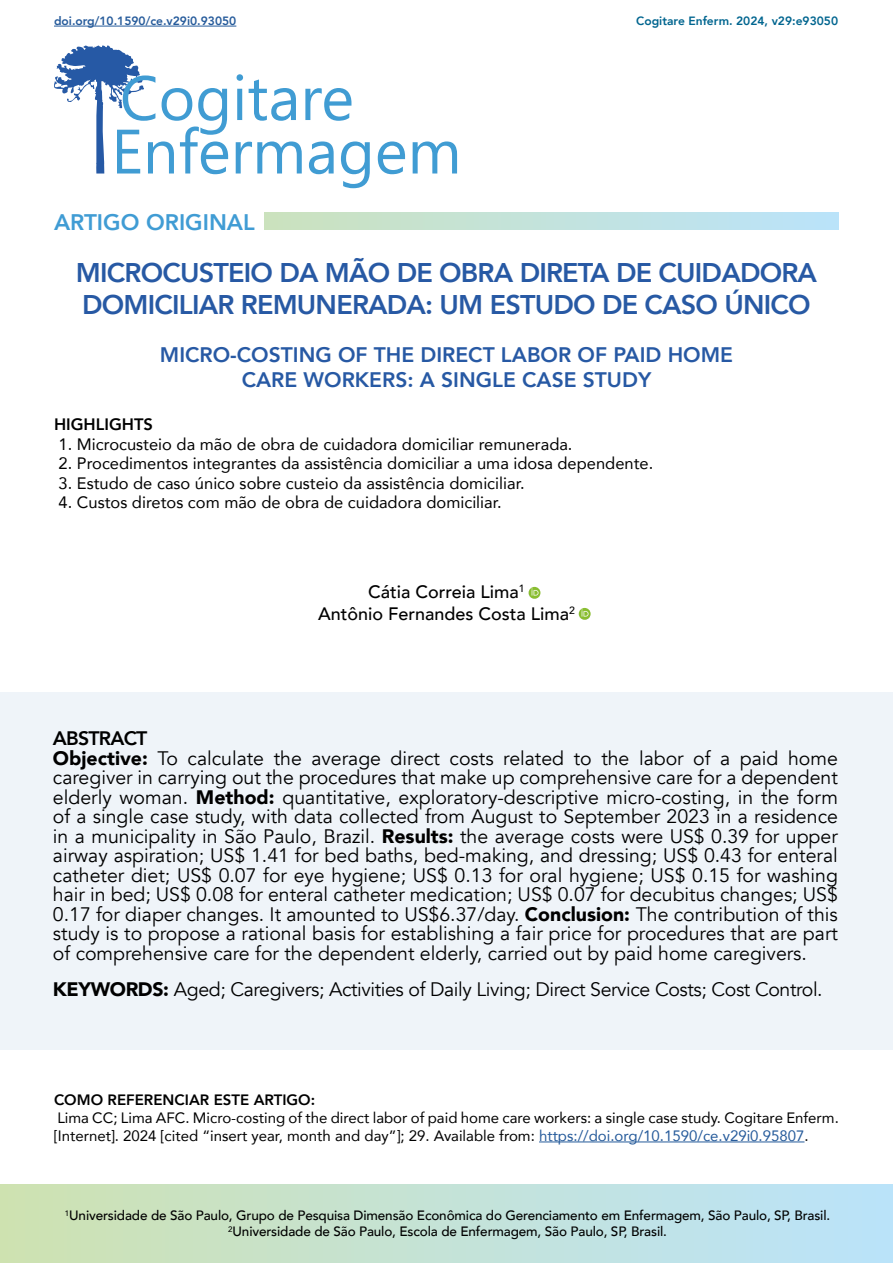
<style>
.page{position:relative;width:893px;height:1263px;background:#fff}
.page>*{position:absolute;margin:0;border:0;box-sizing:border-box;transform-origin:0 0}
.t1{font:800 27px/32.4px "Avenir";letter-spacing:-.03em;color:#2759a4}
.t2{font:800 22.5px "Avenir";color:#409cd4}
.t3{font:800 21px/25.2px "Avenir";color:#2759a4;text-align:center}
.t4{font:19.5px/19.5px "Avenir";color:#000}
.t5{font:19.5px "Avenir";letter-spacing:-.02em;color:#000}
.t6{font:500 18px/21.6px "Avenir";color:#000;text-align:center}
.t7{font:16.5px "Avenir";color:#000}
.t8{font:800 16.5px "Avenir";color:#000}
.t9{font:15px/18px "Avenir";color:#000}
.t10{font:800 15px "Avenir";color:#000}
.t11{font:500 13.5px/16.2px "Avenir";letter-spacing:-.01em;color:#000;text-align:center}
.t12{font:500 12px "Avenir";color:#000}
.t13{font:800 12px "Avenir";color:#00658f}
.t14{font:800 12px "Avenir";color:#265b9b}
.s1{font-weight:800}
.s2{font-weight:900}
.s3{color:#265b9b}
</style>
<div class="page">
<svg style="left:236px;top:141px;width:66px;height:32px"></svg>
<svg style="left:309px;top:141px;width:25px;height:33px"></svg>
<svg style="left:341px;top:141px;width:29px;height:47px"></svg>
<svg style="left:378px;top:141px;width:27px;height:33px"></svg>
<svg style="left:413px;top:141px;width:44px;height:32px"></svg>
<svg style="left:54px;top:45px;width:174px;height:129px"></svg>
<svg style="left:237px;top:74px;width:6px;height:46px"></svg>
<svg style="left:249px;top:79px;width:47px;height:42px"></svg>
<svg style="left:305px;top:88px;width:46px;height:33px"></svg>
<div style="left:264px;top:213px;width:575px;height:16px;background:linear-gradient(to right,#cbe2be,#bae3fb)"></div>
<hr style="left:539px;top:1141px;width:265px;height:1px;background:#265b9b">
<hr style="left:54px;top:26px;width:182px;height:1px;background:#265b9b">
<div style="left:0;top:692px;width:893px;height:357px;background:#eff4f9"></div>
<div style="left:0;top:1184px;width:893px;height:79px;background:linear-gradient(to right,#cee2b1,#bae3fb)"></div>
<svg style="left:529px;top:587px;width:11px;height:12px"></svg>
<svg style="left:579px;top:608px;width:12px;height:12px"></svg>
<p class="t14" style="left:54px;top:12px;width:184px">doi.org/10.1590/ce.v29i0.93050</p>
<p class="t13" style="left:636px;top:12px;width:203px">Cogitare Enferm. 2024, v29:e93050</p>
<p class="t2" style="left:54px;top:204px;width:202px">ARTIGO ORIGINAL</p>
<h1 class="t1" style="left:76px;top:256px;width:743px">MICROCUSTEIO DA MÃO DE OBRA DIRETA DE CUIDADORA<br>DOMICILIAR REMUNERADA: UM ESTUDO DE CASO ÚNICO</h1>
<p class="t3" style="left:160px;top:342px;width:575px">MICRO-COSTING OF THE DIRECT LABOR OF PAID HOME<br>CARE WORKERS: A SINGLE CASE STUDY</p>
<p class="t8" style="left:54px;top:411px;width:101px">HIGHLIGHTS</p>
<p class="t7" style="left:59px;top:430px;width:515px">1. Microcusteio da mão de obra de cuidadora domiciliar remunerada.</p>
<p class="t7" style="left:59px;top:450px;width:596px">2. Procedimentos integrantes da assistência domiciliar a uma idosa dependente.</p>
<p class="t7" style="left:59px;top:469px;width:467px">3. Estudo de caso único sobre custeio da assistência domiciliar.</p>
<p class="t7" style="left:59px;top:489px;width:445px">4. Custos diretos com mão de obra de cuidadora domiciliar.</p>
<p class="t6" style="left:318px;top:580px;width:258px">Cátia Correia Lima<sup>1<br></sup>Antônio Fernandes Costa Lima<sup>2</sup></p>
<p class="t4" style="left:53px;top:729px;width:786px"><span class="s1">ABSTRACT<br></span><span class="s2">Objective:</span> To calculate the average direct costs related to the labor of a paid home caregiver in carrying out the procedures that make up comprehensive care for a dependent elderly woman. <span class="s2">Method:</span> quantitative, exploratory-descriptive micro-costing, in the form of a single case study, with data collected from August to September 2023 in a residence in a municipality in São Paulo, Brazil. <span class="s2">Results:</span> the average costs were US$ 0.39 for upper airway aspiration; US$ 1.41 for bed baths, bed-making, and dressing; US$ 0.43 for enteral catheter diet; US$ 0.07 for eye hygiene; US$ 0.13 for oral hygiene; US$ 0.15 for washing hair in bed; US$ 0.08 for enteral catheter medication; US$ 0.07 for decubitus changes; US$ 0.17 for diaper changes. It amounted to US$6.37/day. <span class="s2">Conclusion:</span> The contribution of this study is to propose a rational basis for establishing a fair price for procedures that are part of comprehensive care for the dependent elderly, carried out by paid home caregivers.</p>
<p class="t5" style="left:53px;top:978px;width:771px"><span class="s2">KEYWORDS:</span> Aged; Caregivers; Activities of Daily Living; Direct Service Costs; Cost Control.</p>
<p class="t10" style="left:54px;top:1088px;width:263px">COMO REFERENCIAR ESTE ARTIGO:</p>
<p class="t9" style="left:54px;top:1108px;width:786px">Lima CC; Lima AFC. Micro-costing of the direct labor of paid home care workers: a single case study. Cogitare Enferm. [Internet]. 2024 [cited “insert year, month and day”]; 29. Available from: <span class="s3">https://doi.org/10.1590/ce.v29i0.95807</span>.</p>
<p class="t11" style="left:65px;top:1206px;width:767px"><sup>1</sup>Universidade de São Paulo, Grupo de Pesquisa Dimensão Econômica do Gerenciamento em Enfermagem, São Paulo, SP, Brasil.<br><sup>2</sup>Universidade de São Paulo, Escola de Enfermagem, São Paulo, SP, Brasil.</p>
<p class="t12" style="left:178px;top:1215px;width:539px">Microcusteio da mão de obra direta de cuidadora domiciliar remunerada: Um estudo de caso único</p>
</div>
